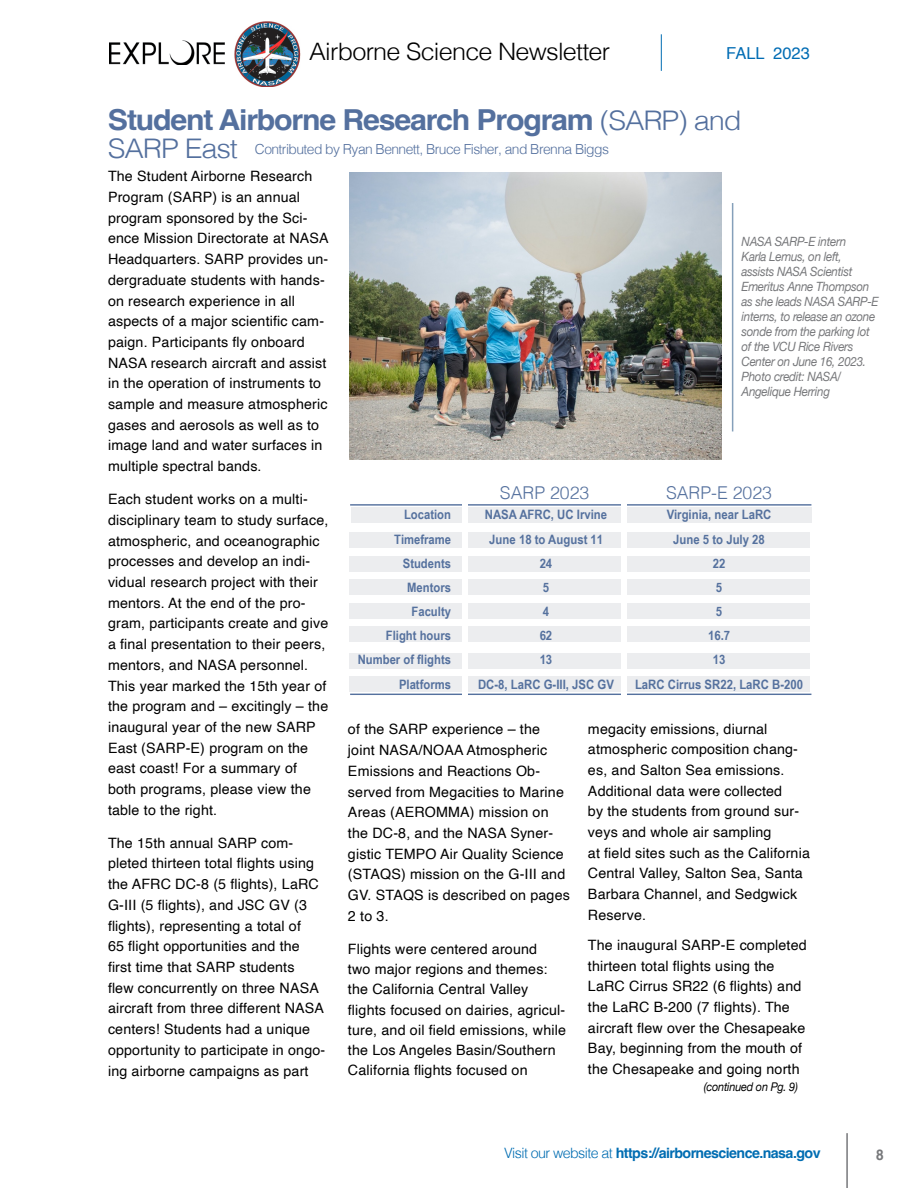
<style>
.page{position:relative;width:918px;height:1188px;background:#fff}
.page>*{position:absolute;margin:0;border:0;box-sizing:border-box;transform-origin:0 0}
.t1{font:700 28.95px "Helvetica";letter-spacing:-.04em;color:#54709e;scale:1.05 1}
.t2{font:300 24px "Helvetica";letter-spacing:-.03em;color:#000;scale:1.05 1}
.t3{font:300 17.7px "Helvetica";color:#55719e}
.t4{font:16.5px "Helvetica";color:#006cb4}
.t5{font:700 15px "Helvetica";color:#77787b;scale:.91 1}
.t6{font:14.25px/20.7px "Helvetica";letter-spacing:.01em;color:#000}
.t7{font:700 14.25px "Helvetica";letter-spacing:-.04em;color:#016db2}
.t8{font:300 13.8px "Helvetica";letter-spacing:-.04em;color:#54709e}
.t9{font:700 12.9px/24.2px "Arial Narrow";color:#55719e;text-align:center;scale:1.07 1}
.t10{font:700 12.9px/24.2px "Arial Narrow";color:#55719e;text-align:right;scale:1.06 1}
.t11{font:italic 12.75px/15px "Helvetica Neue";letter-spacing:-.025em;color:#77787b;scale:.91 1}
.t12{font:italic 12px "Helvetica Neue";letter-spacing:-.02em;color:#000;scale:.91 1}
.s1{font-weight:300;font-size:27px}
.s2{font-size:27px}
.s3{font-weight:300}
</style>
<div class="page">
<img style="left:234px;top:21px;width:67px;height:65px">
<img style="left:109px;top:41px;width:115px;height:23px">
<hr style="left:661px;top:34px;width:1px;height:37px;background:#016db2">
<hr style="left:732px;top:203px;width:1px;height:228px;background:#85a0ba">
<hr style="left:846px;top:1133px;width:2px;height:55px;background:#77787b">
<img style="left:350px;top:172px;width:371px;height:287px">
<div style="left:351px;top:508px;width:461px;height:15px;background:#ecedef"></div>
<div style="left:349px;top:579px;width:461px;height:15px;background:#ecedef"></div>
<div style="left:349px;top:603px;width:461px;height:16px;background:#ecedef"></div>
<div style="left:349px;top:627px;width:461px;height:15px;background:#ecedef"></div>
<div style="left:349px;top:653px;width:461px;height:16px;background:#ecedef"></div>
<div style="left:349px;top:676px;width:461px;height:16px;background:#ecedef"></div>
<div style="left:349px;top:557px;width:461px;height:15px;background:#ecedef"></div>
<div style="left:349px;top:532px;width:461px;height:16px;background:#ecedef"></div>
<hr style="left:350px;top:504px;width:461px;height:2px;background:#55719e">
<hr style="left:350px;top:694px;width:461px;height:1px;background:#55719e">
<div style="left:462px;top:501px;width:6px;height:202px;background:#fff"></div>
<div style="left:621px;top:501px;width:6px;height:202px;background:#fff"></div>
<h2 class="t2" style="left:309px;top:31px;width:288px">Airborne Science Newsletter</h2>
<p class="t4" style="left:726px;top:40px;width:85px">FALL 2023</p>
<h1 class="t1" style="left:108px;top:102px;width:605px">Student Airborne Research Program <span class="s1">(SARP) and</span></h1>
<p class="t8" style="left:108px;top:137px;width:503px"><span class="s2">SARP East</span> Contributed by Ryan Bennett, Bruce Fisher, and Brenna Biggs</p>
<p class="t6" style="left:108px;top:166px;width:222px">The Student Airborne Research<br>Program (SARP) is an annual program sponsored by the Sci&shy;ence Mission Directorate at NASA<br>Headquarters. SARP provides un&shy;dergraduate students with hands&shy;on research experience in all aspects of a major scientific cam&shy;paign. Participants fly onboard<br>NASA research aircraft and assist in the operation of instruments to sample and measure atmospheric gases and aerosols as well as to image land and water surfaces in multiple spectral bands.</p>
<p class="t6" style="left:108px;top:489px;width:222px">Each student works on a multi&shy;disciplinary team to study surface, atmospheric, and oceanographic processes and develop an indi&shy;vidual research project with their mentors. At the end of the pro&shy;gram, participants create and give a final presentation to their peers, mentors, and NASA personnel.<br>This year marked the 15th year of the program and – excitingly – the inaugural year of the new SARP<br>East (SARP-E) program on the east coast! For a summary of both programs, please view the table to the right.</p>
<p class="t6" style="left:108px;top:833px;width:219px">The 15th annual SARP com&shy;pleted thirteen total flights using the AFRC DC-8 (5 flights), LaRC<br>G-III (5 flights), and JSC GV (3 flights), representing a total of<br>65 flight opportunities and the first time that SARP students<br>flew concurrently on three NASA aircraft from three different NASA centers! Students had a unique opportunity to participate in ongo&shy;ing airborne campaigns as part</p>
<p class="t11" style="left:742px;top:235px;width:152px">NASA SARP-E intern<br>Karla Lemus, on left,<br>assists NASA Scientist<br>Emeritus Anne Thompson as she leads NASA SARP-E interns, to release an ozone sonde from the parking lot of the VCU Rice Rivers<br>Center on June 16, 2023.<br>Photo credit: NASA/<br>Angelique Herring</p>
<p class="t10" style="left:358px;top:502px;width:89px">Location<br>Timeframe<br>Students<br>Mentors<br>Faculty<br>Flight hours<br>Number of flights<br>Platforms</p>
<p class="t3" style="left:500px;top:478px;width:91px">SARP 2023</p>
<p class="t9" style="left:478px;top:502px;width:128px">NASA AFRC, UC Irvine<br>June 18 to August 11<br>24<br>5<br>4<br>62<br>13<br>DC-8, LaRC G-III, JSC GV</p>
<p class="t3" style="left:666px;top:478px;width:108px">SARP-E 2023</p>
<p class="t9" style="left:635px;top:502px;width:159px">Virginia, near LaRC<br>June 5 to July 28<br>22<br>5<br>5<br>16.7<br>13<br>LaRC Cirrus SR22, LaRC B-200</p>
<p class="t6" style="left:348px;top:720px;width:223px">of the SARP experience – the joint NASA/NOAA Atmospheric<br>Emissions and Reactions Ob&shy;served from Megacities to Marine<br>Areas (AEROMMA) mission on the DC-8, and the NASA Syner&shy;gistic TEMPO Air Quality Science (STAQS) mission on the G-III and<br>GV. STAQS is described on pages<br>2 to 3.</p>
<p class="t6" style="left:348px;top:939px;width:220px;line-height:20.2px">Flights were centered around<br>two major regions and themes: the California Central Valley flights focused on dairies, agricul&shy;ture, and oil field emissions, while the Los Angeles Basin/Southern<br>California flights focused on</p>
<p class="t6" style="left:588px;top:719px;width:223px">megacity emissions, diurnal atmospheric composition chang&shy;es, and Salton Sea emissions.<br>Additional data were collected<br>by the students from ground sur&shy;veys and whole air sampling<br>at field sites such as the California<br>Central Valley, Salton Sea, Santa<br>Barbara Channel, and Sedgwick<br>Reserve.</p>
<p class="t6" style="left:588px;top:935px;width:220px">The inaugural SARP-E completed thirteen total flights using the<br>LaRC Cirrus SR22 (6 flights) and the LaRC B-200 (7 flights). The aircraft flew over the Chesapeake<br>Bay, beginning from the mouth of the Chesapeake and going north</p>
<p class="t12" style="left:704px;top:1078px;width:105px">(continued on Pg. 9)</p>
<p class="t7" style="left:504px;top:1144px;width:318px"><span class="s3">Visit our website at</span> https://airbornescience.nasa.gov</p>
<p class="t5" style="left:876px;top:1145px;width:10px">8</p>
</div>
